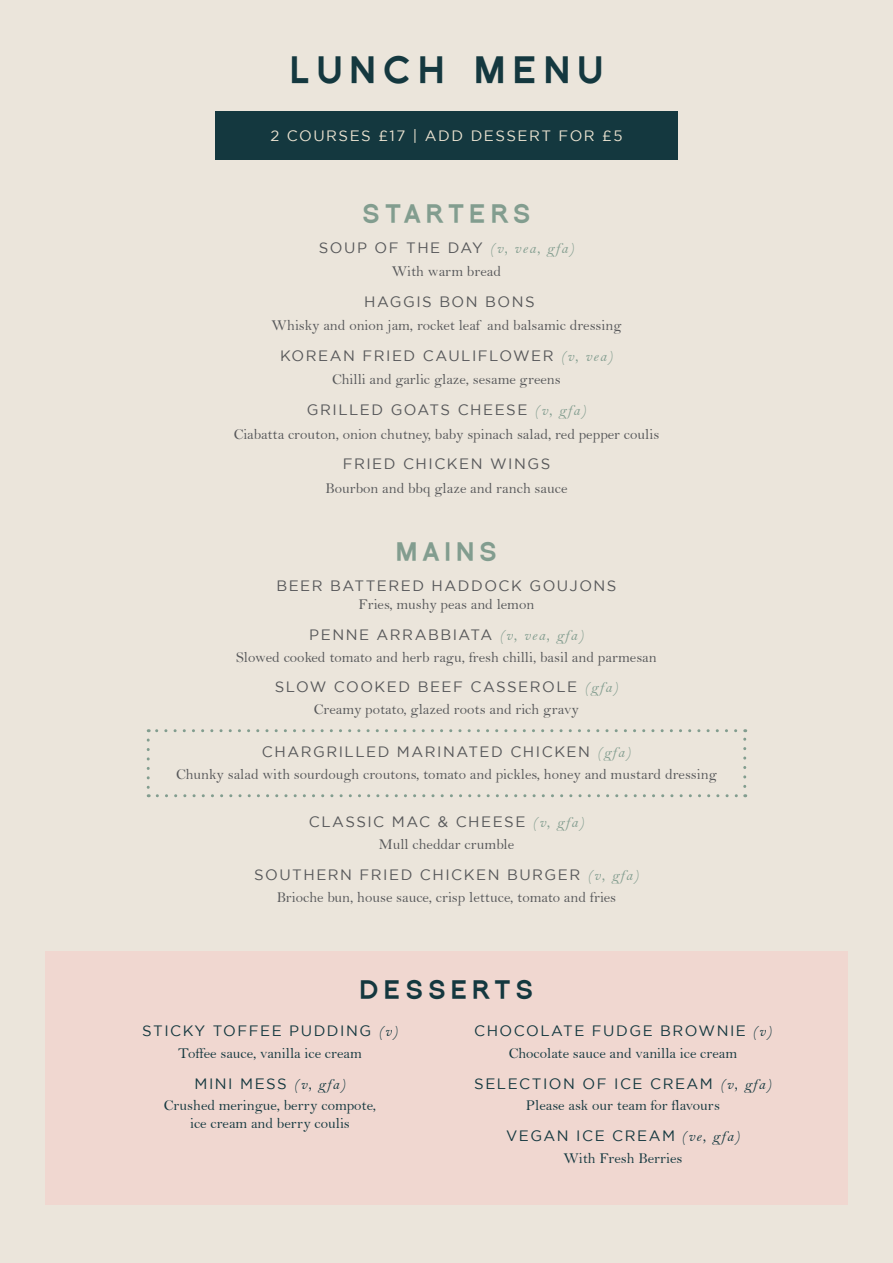
<style>
.page{position:relative;width:893px;height:1263px;background:#ebe5db}
.page>*{position:absolute;margin:0;border:0;box-sizing:border-box;transform-origin:0 0}
.t1{font:900 35.7px "Florencesans";letter-spacing:.2em;color:#14383f}
.t2{font:900 24.75px "Florencesans";letter-spacing:.2em;color:#829d8f}
.t3{font:900 24.75px "Florencesans";letter-spacing:.2em;color:#14383f}
.t4{font:15px "Bell";color:#57585a}
.t5{font:15px "Gotham";letter-spacing:.1em;color:#57585a}
.t6{font:15px/18px "Bell";color:#14383f;text-align:center}
.t7{font:15px "Gotham";letter-spacing:.1em;color:#14383f}
.t8{font:15px "Gotham";letter-spacing:.1em;color:#ebe3d1}
.s1{font-family:"Bell MT Italic";color:#829d8f}
.s2{font-family:"Bell MT Italic"}
</style>
<div class="page">
<div style="left:45px;top:951px;width:803px;height:253px;background:#f0d7d0"></div>
<div style="left:215px;top:112px;width:463px;height:48px;background:#14383f"></div>
<svg style="left:147px;top:740px;width:3px;height:57px"></svg>
<svg style="left:157px;top:794px;width:589px;height:3px"></svg>
<svg style="left:743px;top:729px;width:3px;height:57px"></svg>
<svg style="left:148px;top:729px;width:588px;height:3px"></svg>
<h1 class="t1" style="left:290px;top:50px;width:315px">LUNCH MENU</h1>
<p class="t8" style="left:270px;top:127px;width:354px">2 COURSES £17 | ADD DESSERT FOR £5</p>
<h2 class="t2" style="left:362px;top:200px;width:170px">STARTERS</h2>
<p class="t5" style="left:319px;top:240px;width:257px">SOUP OF THE DAY <span class="s1">(v, vea, gfa)</span></p>
<p class="t4" style="left:392px;top:263px;width:111px">With warm bread</p>
<p class="t5" style="left:364px;top:294px;width:172px">HAGGIS BON BONS</p>
<p class="t4" style="left:271px;top:317px;width:352px">Whisky and onion jam, rocket leaf and balsamic dressing</p>
<p class="t5" style="left:280px;top:348px;width:334px">KOREAN FRIED CAULIFLOWER <span class="s1">(v, vea)</span></p>
<p class="t4" style="left:332px;top:371px;width:230px">Chilli and garlic glaze, sesame greens</p>
<p class="t5" style="left:307px;top:402px;width:281px">GRILLED GOATS CHEESE <span class="s1">(v, gfa)</span></p>
<p class="t4" style="left:234px;top:425px;width:427px">Ciabatta crouton, onion chutney, baby spinach salad, red pepper coulis</p>
<p class="t5" style="left:343px;top:456px;width:209px">FRIED CHICKEN WINGS</p>
<p class="t4" style="left:326px;top:479px;width:243px">Bourbon and bbq glaze and ranch sauce</p>
<h2 class="t2" style="left:396px;top:538px;width:103px">MAINS</h2>
<p class="t5" style="left:276px;top:577px;width:342px">BEER BATTERED HADDOCK GOUJONS</p>
<p class="t4" style="left:359px;top:595px;width:177px">Fries, mushy peas and lemon</p>
<p class="t5" style="left:309px;top:626px;width:276px">PENNE ARRABBIATA <span class="s1">(v, vea, gfa)</span></p>
<p class="t4" style="left:236px;top:648px;width:422px">Slowed cooked tomato and herb ragu, fresh chilli, basil and parmesan</p>
<p class="t5" style="left:275px;top:679px;width:345px">SLOW COOKED BEEF CASSEROLE <span class="s1">(gfa)</span></p>
<p class="t4" style="left:314px;top:700px;width:267px">Creamy potato, glazed roots and rich gravy</p>
<p class="t5" style="left:262px;top:743px;width:370px">CHARGRILLED MARINATED CHICKEN <span class="s1">(gfa)</span></p>
<p class="t4" style="left:176px;top:765px;width:542px">Chunky salad with sourdough croutons, tomato and pickles, honey and mustard dressing</p>
<p class="t5" style="left:309px;top:814px;width:277px">CLASSIC MAC &amp; CHEESE <span class="s1">(v, gfa)</span></p>
<p class="t4" style="left:379px;top:835px;width:137px">Mull cheddar crumble</p>
<p class="t5" style="left:254px;top:866px;width:386px">SOUTHERN FRIED CHICKEN BURGER <span class="s1">(v, gfa)</span></p>
<p class="t4" style="left:277px;top:888px;width:341px">Brioche bun, house sauce, crisp lettuce, tomato and fries</p>
<h2 class="t3" style="left:360px;top:976px;width:175px">DESSERTS</h2>
<p class="t7" style="left:142px;top:1022px;width:257px">STICKY TOFFEE PUDDING <span class="s2">(v)</span></p>
<p class="t6" style="left:178px;top:1044px;width:185px">Toffee sauce, vanilla ice cream</p>
<p class="t7" style="left:195px;top:1075px;width:152px">MINI MESS <span class="s2">(v, gfa)</span></p>
<p class="t6" style="left:164px;top:1096px;width:214px">Crushed meringue, berry compote, ice cream and berry coulis</p>
<p class="t7" style="left:474px;top:1022px;width:299px">CHOCOLATE FUDGE BROWNIE <span class="s2">(v)</span></p>
<p class="t6" style="left:509px;top:1044px;width:230px">Chocolate sauce and vanilla ice cream</p>
<p class="t7" style="left:474px;top:1075px;width:299px">SELECTION OF ICE CREAM <span class="s2">(v, gfa)</span></p>
<p class="t6" style="left:526px;top:1096px;width:196px">Please ask our team for flavours</p>
<p class="t7" style="left:506px;top:1127px;width:235px">VEGAN ICE CREAM <span class="s2">(ve, gfa)</span></p>
<p class="t6" style="left:563px;top:1149px;width:120px">With Fresh Berries</p>
</div>
